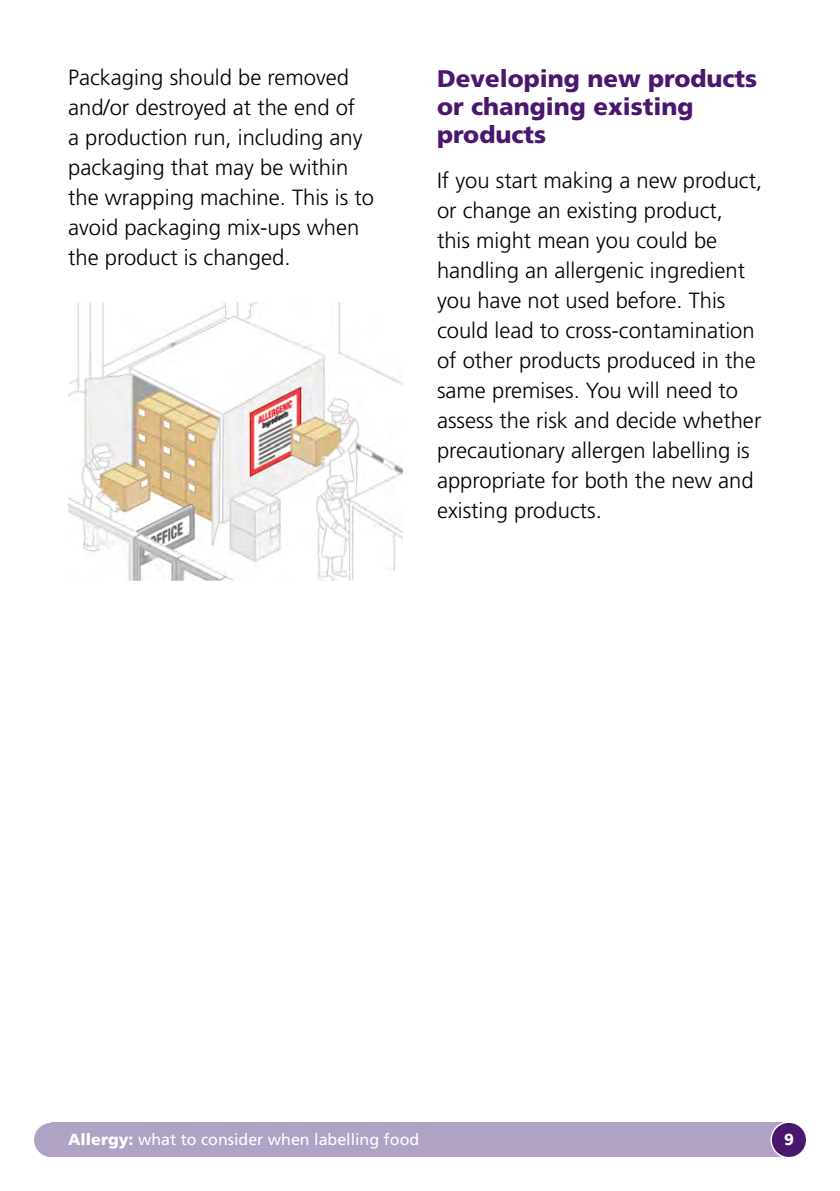
<style>
.page{position:relative;width:840px;height:1191px;background:#fff}
.page>*{position:absolute;margin:0;border:0;box-sizing:border-box;transform-origin:0 0}
.t1{font:900 24px/28px "Frutiger";color:#49176d}
._01_-_Main_text{font:300 22px/30px "Frutiger";color:#000}
._01_-_Main_text_-_3{font:300 22px/30px "Frutiger";color:#000}
.t2{font:16px "Frutiger";color:#fff}
.t3{font:900 16px "Frutiger";color:#fff}
.s1{font-weight:900}
</style>
<div class="page">
<div style="left:51px;top:1123px;width:737px;height:34px;background:#b0a2c5"></div>
<div style="left:770px;top:1122px;width:36px;height:35px;background:#49176d;border-radius:50%"></div>
<div style="left:770px;top:1121px;width:36px;height:37px;border:1px solid #fff;border-radius:50%"></div>
<div style="left:34px;top:1123px;width:34px;height:34px;background:#b0a2c5;border-radius:50%"></div>
<img style="left:68px;top:302px;width:335px;height:279px">
<p class="_01_-_Main_text_-_3" style="left:68px;top:62px;width:307px">Packaging should be removed and/or destroyed at the end of<br>a production run, including any packaging that may be within the wrapping machine. This is to avoid packaging mix-ups when the product is changed.</p>
<h2 class="t1" style="left:437px;top:64px;width:321px">Developing new products or changing existing products</h2>
<p class="_01_-_Main_text" style="left:437px;top:165px;width:326px">If you start making a new product, or change an existing product,<br>this might mean you could be handling an allergenic ingredient you have not used before. This could lead to cross-contamination of other products produced in the same premises. You will need to assess the risk and decide whether precautionary allergen labelling is appropriate for both the new and existing products.</p>
<p class="t2" style="left:68px;top:1130px;width:352px"><span class="s1">Allergy:</span> what to consider when labelling food</p>
<p class="t3" style="left:783px;top:1130px;width:11px">9</p>
</div>
